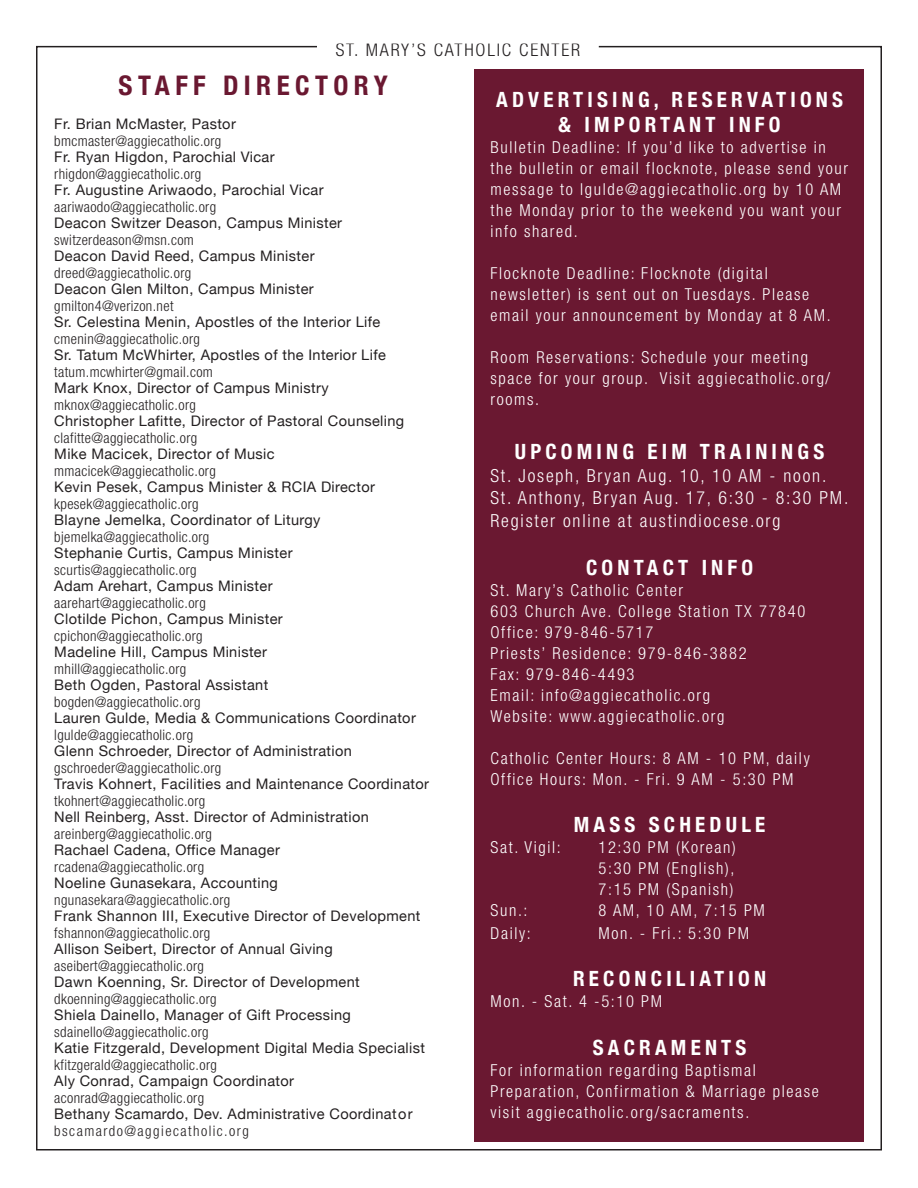
<style>
.page{position:relative;width:918px;height:1188px;background:#fff}
.page>*{position:absolute;margin:0;border:0;box-sizing:border-box;transform-origin:0 0}
.t1{font:700 condensed 27px "Helvetica Neue";letter-spacing:.2em;color:#6a1831}
.t2{font:700 condensed 21px/25.2px "Helvetica Neue";letter-spacing:.2em;color:#fff;text-align:center}
.t3{font:300 condensed 18px/22.5px "Helvetica Neue";letter-spacing:.1em;color:#fff}
.t4{font:300 condensed 18px "Helvetica Neue";letter-spacing:.1em;color:#231f20}
.t5{font:300 condensed 16.5px/21px "Helvetica Neue";letter-spacing:.1em;color:#fff}
.t6{font:14.55px "Helvetica Neue";letter-spacing:.025em;color:#231f20}
.t7{font:300 condensed 14.55px "Helvetica Neue";letter-spacing:.025em;color:#231f20}
.t8{font:300 condensed 14.55px "Helvetica Neue";letter-spacing:.1em;color:#231f20}
</style>
<div class="page">
<div style="left:474px;top:70px;width:390px;height:1072px;background:#6a1831"></div>
<p class="t4" style="left:336px;top:40px;width:246px">ST. MARY’S CATHOLIC CENTER</p>
<h1 class="t1" style="left:119px;top:63px;width:271px">STAFF DIRECTORY</h1>
<p class="t6" style="left:54px;top:114px;width:183px">Fr. Brian McMaster, Pastor</p>
<p class="t7" style="left:54px;top:132px;width:169px">bmcmaster@aggiecatholic.org</p>
<p class="t6" style="left:54px;top:147px;width:222px">Fr. Ryan Higdon, Parochial Vicar</p>
<p class="t7" style="left:54px;top:165px;width:149px">rhigdon@aggiecatholic.org</p>
<p class="t6" style="left:54px;top:180px;width:271px">Fr. Augustine Ariwaodo, Parochial Vicar</p>
<p class="t7" style="left:54px;top:198px;width:163px">aariwaodo@aggiecatholic.org</p>
<p class="t6" style="left:54px;top:213px;width:289px">Deacon Switzer Deason, Campus Minister</p>
<p class="t7" style="left:54px;top:231px;width:141px">switzerdeason@msn.com</p>
<p class="t6" style="left:54px;top:246px;width:262px">Deacon David Reed, Campus Minister</p>
<p class="t7" style="left:54px;top:264px;width:138px">dreed@aggiecatholic.org</p>
<p class="t6" style="left:54px;top:279px;width:261px">Deacon Glen Milton, Campus Minister</p>
<p class="t7" style="left:54px;top:297px;width:121px">gmilton4@verizon.net</p>
<p class="t6" style="left:54px;top:312px;width:328px">Sr. Celestina Menin, Apostles of the Interior Life</p>
<p class="t7" style="left:54px;top:330px;width:147px">cmenin@aggiecatholic.org</p>
<p class="t6" style="left:54px;top:345px;width:333px">Sr. Tatum McWhirter, Apostles of the Interior Life</p>
<p class="t7" style="left:54px;top:363px;width:160px">tatum.mcwhirter@gmail.com</p>
<p class="t6" style="left:54px;top:378px;width:276px">Mark Knox, Director of Campus Ministry</p>
<p class="t7" style="left:54px;top:396px;width:143px">mknox@aggiecatholic.org</p>
<p class="t6" style="left:54px;top:411px;width:351px">Christopher Lafitte, Director of Pastoral Counseling</p>
<p class="t7" style="left:54px;top:429px;width:144px">clafitte@aggiecatholic.org</p>
<p class="t6" style="left:54px;top:444px;width:222px">Mike Macicek, Director of Music</p>
<p class="t7" style="left:54px;top:462px;width:163px">mmacicek@aggiecatholic.org</p>
<p class="t6" style="left:54px;top:477px;width:322px">Kevin Pesek, Campus Minister &amp; RCIA Director</p>
<p class="t7" style="left:54px;top:495px;width:146px">kpesek@aggiecatholic.org</p>
<p class="t6" style="left:54px;top:510px;width:268px">Blayne Jemelka, Coordinator of Liturgy</p>
<p class="t7" style="left:54px;top:528px;width:157px">bjemelka@aggiecatholic.org</p>
<p class="t6" style="left:54px;top:543px;width:240px">Stephanie Curtis, Campus Minister</p>
<p class="t7" style="left:54px;top:561px;width:144px">scurtis@aggiecatholic.org</p>
<p class="t6" style="left:54px;top:576px;width:220px">Adam Arehart, Campus Minister</p>
<p class="t7" style="left:54px;top:594px;width:153px">aarehart@aggiecatholic.org</p>
<p class="t6" style="left:54px;top:609px;width:230px">Clotilde Pichon, Campus Minister</p>
<p class="t7" style="left:54px;top:627px;width:150px">cpichon@aggiecatholic.org</p>
<p class="t6" style="left:54px;top:642px;width:214px">Madeline Hill, Campus Minister</p>
<p class="t7" style="left:54px;top:660px;width:134px">mhill@aggiecatholic.org</p>
<p class="t6" style="left:54px;top:675px;width:216px">Beth Ogden, Pastoral Assistant</p>
<p class="t7" style="left:54px;top:693px;width:148px">bogden@aggiecatholic.org</p>
<p class="t6" style="left:54px;top:708px;width:363px">Lauren Gulde, Media &amp; Communications Coordinator</p>
<p class="t7" style="left:54px;top:726px;width:140px">lgulde@aggiecatholic.org</p>
<p class="t6" style="left:54px;top:741px;width:299px">Glenn Schroeder, Director of Administration</p>
<p class="t7" style="left:54px;top:759px;width:169px">gschroeder@aggiecatholic.org</p>
<p class="t6" style="left:54px;top:774px;width:376px">Travis Kohnert, Facilities and Maintenance Coordinator</p>
<p class="t7" style="left:54px;top:792px;width:153px">tkohnert@aggiecatholic.org</p>
<p class="t6" style="left:54px;top:807px;width:316px">Nell Reinberg, Asst. Director of Administration</p>
<p class="t7" style="left:54px;top:825px;width:159px">areinberg@aggiecatholic.org</p>
<p class="t6" style="left:54px;top:840px;width:227px">Rachael Cadena, Office Manager</p>
<p class="t7" style="left:54px;top:858px;width:151px">rcadena@aggiecatholic.org</p>
<p class="t6" style="left:54px;top:873px;width:225px">Noeline Gunasekara, Accounting</p>
<p class="t7" style="left:54px;top:891px;width:178px">ngunasekara@aggiecatholic.org</p>
<p class="t6" style="left:54px;top:906px;width:368px">Frank Shannon III, Executive Director of Development</p>
<p class="t7" style="left:54px;top:924px;width:158px">fshannon@aggiecatholic.org</p>
<p class="t6" style="left:54px;top:939px;width:280px">Allison Seibert, Director of Annual Giving</p>
<p class="t7" style="left:54px;top:957px;width:151px">aseibert@aggiecatholic.org</p>
<p class="t6" style="left:54px;top:972px;width:307px">Dawn Koenning, Sr. Director of Development</p>
<p class="t7" style="left:54px;top:990px;width:164px">dkoenning@aggiecatholic.org</p>
<p class="t6" style="left:54px;top:1005px;width:298px">Shiela Dainello, Manager of Gift Processing</p>
<p class="t7" style="left:54px;top:1023px;width:156px">sdainello@aggiecatholic.org</p>
<p class="t6" style="left:54px;top:1038px;width:372px">Katie Fitzgerald, Development Digital Media Specialist</p>
<p class="t7" style="left:54px;top:1056px;width:164px">kfitzgerald@aggiecatholic.org</p>
<p class="t6" style="left:54px;top:1071px;width:241px">Aly Conrad, Campaign Coordinator</p>
<p class="t7" style="left:54px;top:1089px;width:151px">aconrad@aggiecatholic.org</p>
<p class="t6" style="left:54px;top:1104px;width:360px">Bethany Scamardo, Dev. Administrative Coordinator</p>
<p class="t8" style="left:54px;top:1122px;width:196px">bscamardo@aggiecatholic.org</p>
<h2 class="t2" style="left:496px;top:85px;width:348px">ADVERTISING, RESERVATIONS &amp; IMPORTANT INFO</h2>
<p class="t5" style="left:490px;top:136px;width:359px">Bulletin Deadline: If you’d like to advertise in the bulletin or email flocknote, please send your message to lgulde@aggiecatholic.org by 10 AM the Monday prior to the weekend you want your info shared.</p>
<p class="t5" style="left:490px;top:262px;width:342px">Flocknote Deadline: Flocknote (digital newsletter) is sent out on Tuesdays. Please email your announcement by Monday at 8 AM.</p>
<p class="t5" style="left:490px;top:346px;width:341px">Room Reservations: Schedule your meeting space for your group. Visit aggiecatholic.org/ rooms.</p>
<h2 class="t2" style="left:515px;top:438px;width:311px">UPCOMING EIM TRAININGS</h2>
<p class="t3" style="left:490px;top:464px;width:359px">St. Joseph, Bryan Aug. 10, 10 AM - noon.<br>St. Anthony, Bryan Aug. 17, 6:30 - 8:30 PM.<br>Register online at austindiocese.org</p>
<h2 class="t2" style="left:586px;top:553px;width:169px">CONTACT INFO</h2>
<p class="t5" style="left:490px;top:579px;width:316px">St. Mary’s Catholic Center<br>603 Church Ave. College Station TX 77840<br>Office: 979-846-5717<br>Priests’ Residence: 979-846-3882<br>Fax: 979-846-4493<br>Email: info@aggiecatholic.org<br>Website: www.aggiecatholic.org</p>
<p class="t5" style="left:490px;top:747px;width:321px">Catholic Center Hours: 8 AM - 10 PM, daily<br>Office Hours: Mon. - Fri. 9 AM - 5:30 PM</p>
<h2 class="t2" style="left:574px;top:811px;width:193px">MASS SCHEDULE</h2>
<p class="t5" style="left:490px;top:837px;width:72px">Sat. Vigil:</p>
<p class="t5" style="left:598px;top:837px;width:139px;text-align:justify">12:30 PM (Korean)<br>5:30 PM (English), 7:15 PM (Spanish)</p>
<p class="t5" style="left:490px;top:900px;width:39px">Sun.:</p>
<p class="t5" style="left:598px;top:900px;width:168px">8 AM, 10 AM, 7:15 PM</p>
<p class="t5" style="left:490px;top:922px;width:42px">Daily:</p>
<p class="t5" style="left:598px;top:922px;width:152px">Mon. - Fri.: 5:30 PM</p>
<h2 class="t2" style="left:573px;top:965px;width:194px">RECONCILIATION</h2>
<p class="t5" style="left:490px;top:991px;width:173px">Mon. - Sat. 4 -5:10 PM</p>
<h2 class="t2" style="left:593px;top:1034px;width:155px">SACRAMENTS</h2>
<p class="t5" style="left:490px;top:1060px;width:330px">For information regarding Baptismal<br>Preparation, Confirmation &amp; Marriage please visit aggiecatholic.org/sacraments.</p>
</div>
